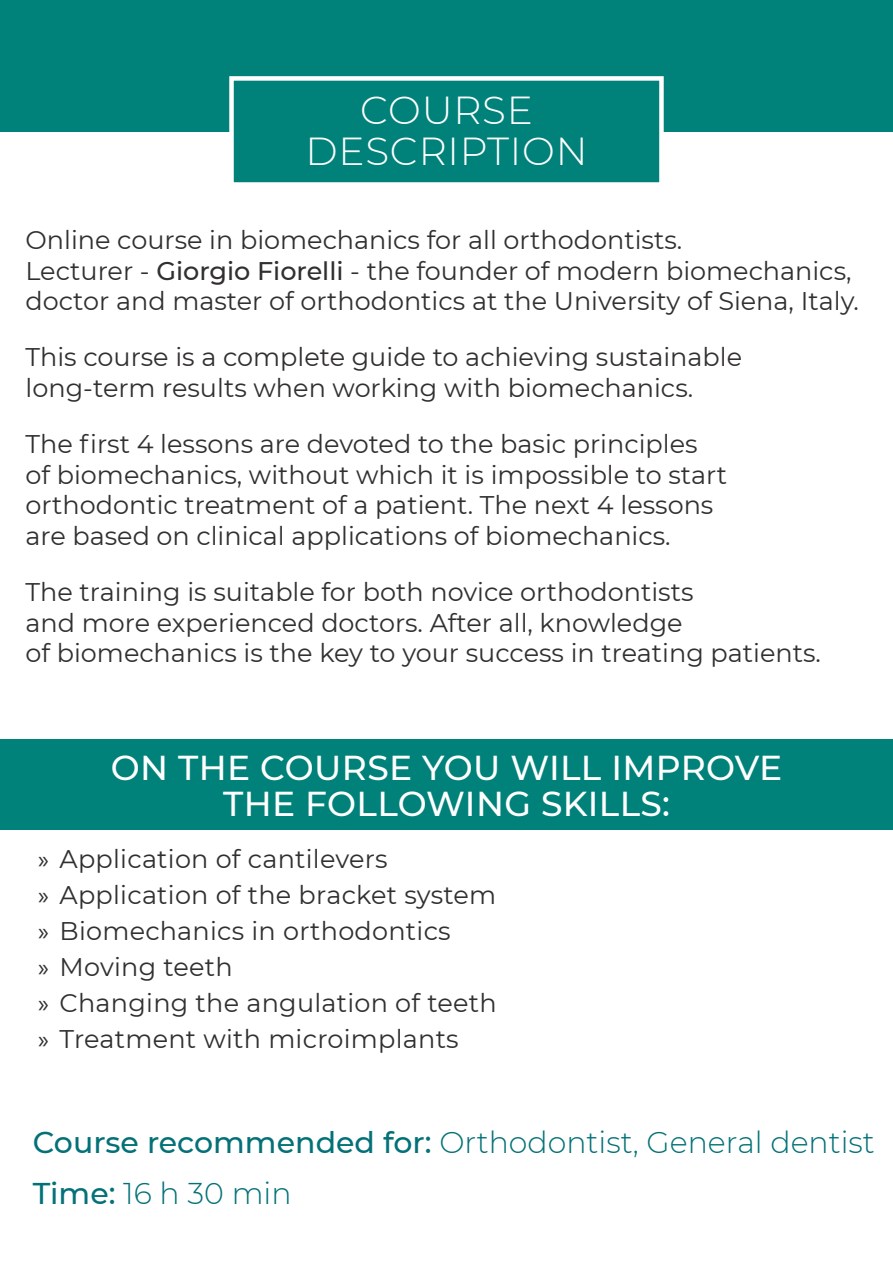
<style>
.page{position:relative;width:893px;height:1263px;background:#fff}
.page>*{position:absolute;margin:0;border:0;box-sizing:border-box;transform-origin:0 0}
.t1{font:300 39px/40.5px "Montserrat";letter-spacing:.02em;color:#fff;text-align:center}
.t2{font:500 34.5px/36px "Montserrat";letter-spacing:.01em;color:#fff;text-align:center}
.t3{font:300 30px/51px "Montserrat";color:#037177}
.t4{font:25.5px/30.6px "Montserrat";color:#312f30}
.s1{font-weight:500}
.s2{font-family:"Myriad Pro"}
</style>
<div class="page">
<div style="left:0;top:0;width:893px;height:131px;background:#00827a"></div>
<div style="left:229px;top:76px;width:435px;height:111px;background:#00827a;border:4px solid #fff"></div>
<div style="left:0;top:739px;width:893px;height:90px;background:#00827a"></div>
<h1 class="t1" style="left:306px;top:89px;width:283px">COURSE<br>DESCRIPTION</h1>
<p class="t4" style="left:26px;top:224px;width:835px">Online course in biomechanics for all orthodontists.<br>Lecturer - <span class="s1">Giorgio Fiorelli</span> - the founder of modern biomechanics, doctor and master of orthodontics at the University of Siena, Italy.</p>
<p class="t4" style="left:26px;top:341px;width:718px">This course is a complete guide to achieving sustainable long-term results when working with biomechanics.</p>
<p class="t4" style="left:26px;top:428px;width:703px">The first 4 lessons are devoted to the basic principles of biomechanics, without which it is impossible to start orthodontic treatment of a patient. The next 4 lessons are based on clinical applications of biomechanics.</p>
<p class="t4" style="left:26px;top:576px;width:797px">The training is suitable for both novice orthodontists<br>and more experienced doctors. After all, knowledge<br>of biomechanics is the key to your success in treating patients.</p>
<h2 class="t2" style="left:111px;top:748px;width:673px">ON THE COURSE YOU WILL IMPROVE<br>THE FOLLOWING SKILLS:</h2>
<p class="t4" style="left:38px;top:840px;width:460px;line-height:36px"><span class="s2">»</span> Application of cantilevers<br><span class="s2">»</span> Application of the bracket system <span class="s2">»</span> Biomechanics in orthodontics<br><span class="s2">»</span> Moving teeth<br><span class="s2">»</span> Changing the angulation of teeth <span class="s2">»</span> Treatment with microimplants</p>
<p class="t3" style="left:33px;top:1116px;width:843px"><span class="s1">Course recommended for:</span> Orthodontist, General dentist<br><span class="s1">Time:</span> 16 h 30 min</p>
</div>
